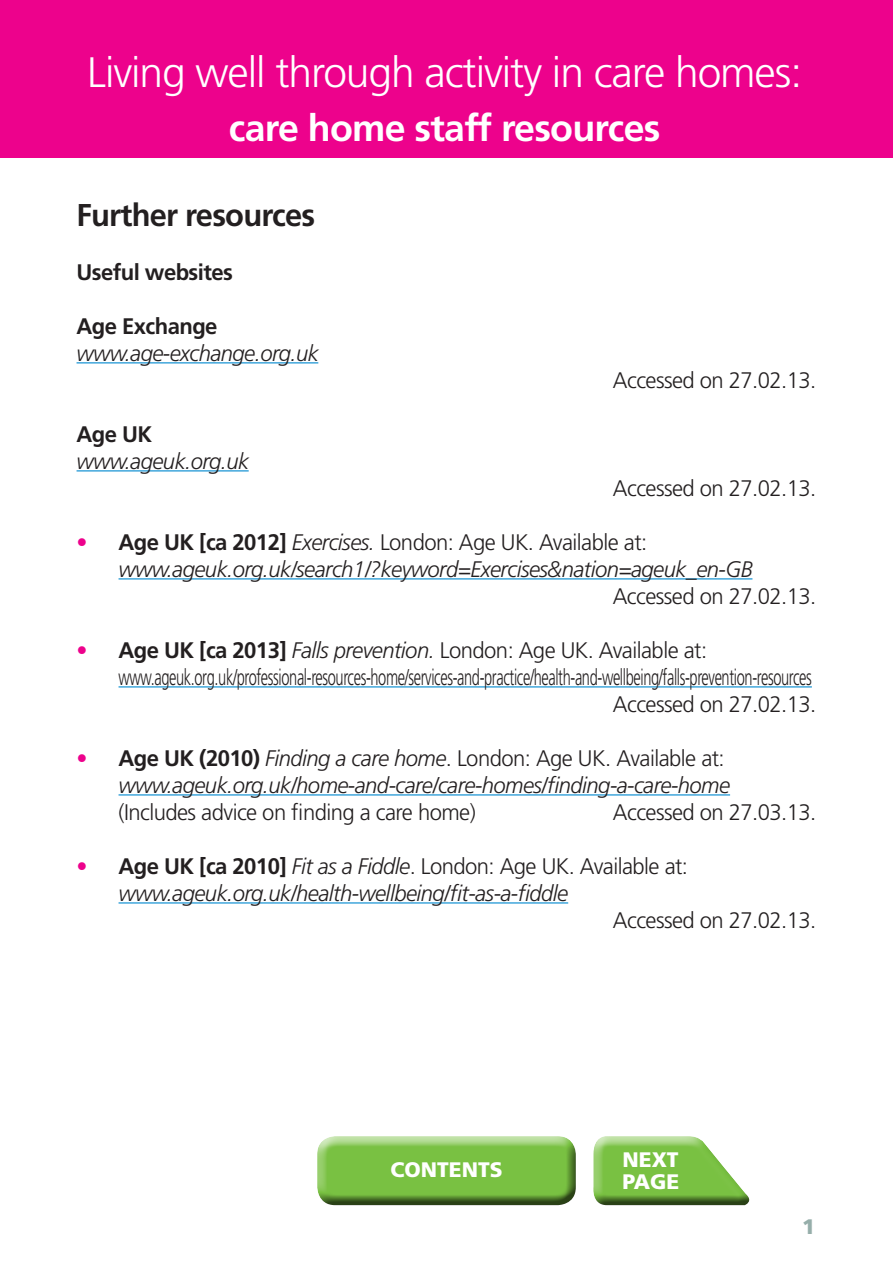
<style>
.page{position:relative;width:893px;height:1263px;background:#fff}
.page>*{position:absolute;margin:0;border:0;box-sizing:border-box;transform-origin:0 0}
.t1{font:300 42.6px "Frutiger";letter-spacing:-.025em;color:#fff}
.t2{font:700 37.5px "Frutiger";letter-spacing:-.02em;color:#fff}
.t3{font:700 31.5px "Frutiger";letter-spacing:-.025em;color:#231f20}
.t4{font:italic 300 22.5px/27px "Frutiger";letter-spacing:-.025em;color:#231f20;text-align:right}
.t5{font:300 22.5px "Frutiger";letter-spacing:-.025em;color:#231f20}
.t6{font:300 22.5px "Frutiger";letter-spacing:-.025em;color:#231f20;scale:.65 1}
.t7{font:700 22.5px "Frutiger";letter-spacing:-.025em;color:#231f20}
.t8{font:900 21px "Frutiger";color:#fff}
.t9{font:900 21px "Frutiger";color:#96aeaa}
.s1{color:#ed028c}
.s2{font-weight:700}
.s3{font-style:italic}
.s4{font-style:normal;color:#ed028c}
.s5{font-weight:700;font-style:normal}
.s6{font-style:normal}
</style>
<div class="page">
<div style="left:316px;top:1125px;width:261px;height:70px;background:#fff;opacity:.75"></div>
<div style="left:316px;top:1139px;width:261px;height:66px;background:#231f20;opacity:.75"></div>
<hr style="left:77px;top:362px;width:241px;height:1px;background:#0089cf">
<hr style="left:77px;top:470px;width:172px;height:1px;background:#0089cf">
<hr style="left:119px;top:578px;width:633px;height:1px;background:#0089cf">
<hr style="left:119px;top:686px;width:693px;height:1px;background:#0089cf">
<hr style="left:119px;top:794px;width:611px;height:1px;background:#0089cf">
<hr style="left:119px;top:902px;width:449px;height:1px;background:#0089cf">
<div style="left:592px;top:1133px;width:157px;height:64px;background:#fff;opacity:.75"></div>
<div style="left:592px;top:1143px;width:157px;height:62px;background:#231f20;opacity:.75"></div>
<div style="left:0;top:0;width:893px;height:157px;background:#ed028c"></div>
<p class="t1" style="left:87px;top:49px;width:716px">Living well through activity in care homes:</p>
<p class="t2" style="left:229px;top:106px;width:433px">care home staff resources</p>
<p class="t3" style="left:77px;top:196px;width:240px">Further resources</p>
<p class="t7" style="left:77px;top:259px;width:158px">Useful websites</p>
<p class="t7" style="left:77px;top:313px;width:142px">Age Exchange</p>
<p class="t4" style="left:77px;top:340px;width:244px">www.age-exchange.org.uk</p>
<p class="t7" style="left:77px;top:421px;width:77px">Age UK</p>
<p class="t4" style="left:77px;top:448px;width:174px">www.ageuk.org.uk</p>
<p class="t5" style="left:613px;top:367px;width:205px">Accessed on 27.02.13.</p>
<p class="t5" style="left:613px;top:475px;width:205px">Accessed on 27.02.13.</p>
<p class="t5" style="left:77px;top:529px;width:572px"><span class="s1">•</span> <span class="s2">Age UK [ca 2012]</span> <span class="s3">Exercises.</span> London: Age UK. Available at:</p>
<p class="t4" style="left:119px;top:556px;width:636px">www.ageuk.org.uk/search1/?keyword=Exercises&amp;nation=ageuk_en-GB</p>
<p class="t5" style="left:613px;top:583px;width:205px">Accessed on 27.02.13.</p>
<p class="t5" style="left:77px;top:637px;width:632px"><span class="s1">•</span> <span class="s2">Age UK [ca 2013]</span> <span class="s3">Falls prevention.</span> London: Age UK. Available at:</p>
<p class="t6" style="left:119px;top:664px;width:1068px">www.ageuk.org.uk/professional-resources-home/services-and-practice/health-and-wellbeing/falls-prevention-resources</p>
<p class="t5" style="left:613px;top:691px;width:205px">Accessed on 27.02.13.</p>
<p class="t4" style="left:77px;top:745px;width:655px"><span class="s4">•</span> <span class="s5">Age UK (2010)</span> Finding a care home<span class="s6">. London: Age UK. Available at: </span>www.ageuk.org.uk/home-and-care/care-homes/finding-a-care-home</p>
<p class="t5" style="left:119px;top:799px;width:359px">(Includes advice on finding a care home)</p>
<p class="t5" style="left:613px;top:799px;width:205px">Accessed on 27.03.13.</p>
<p class="t4" style="left:119px;top:853px;width:571px;text-align:left;text-indent:-42px"><span class="s4">•</span> <span class="s5">Age UK [ca 2010]</span> Fit as a Fiddle<span class="s6">. London: Age UK. Available at: </span>www.ageuk.org.uk/health-wellbeing/fit-as-a-fiddle</p>
<p class="t5" style="left:613px;top:907px;width:205px">Accessed on 27.02.13.</p>
<p class="t8" style="left:390px;top:1156px;width:114px">CONTENTS</p>
<p class="t8" style="left:623px;top:1147px;width:58px">NEXT</p>
<p class="t8" style="left:623px;top:1169px;width:58px">PAGE</p>
<p class="t9" style="left:802px;top:1214px;width:14px">1</p>
</div>
